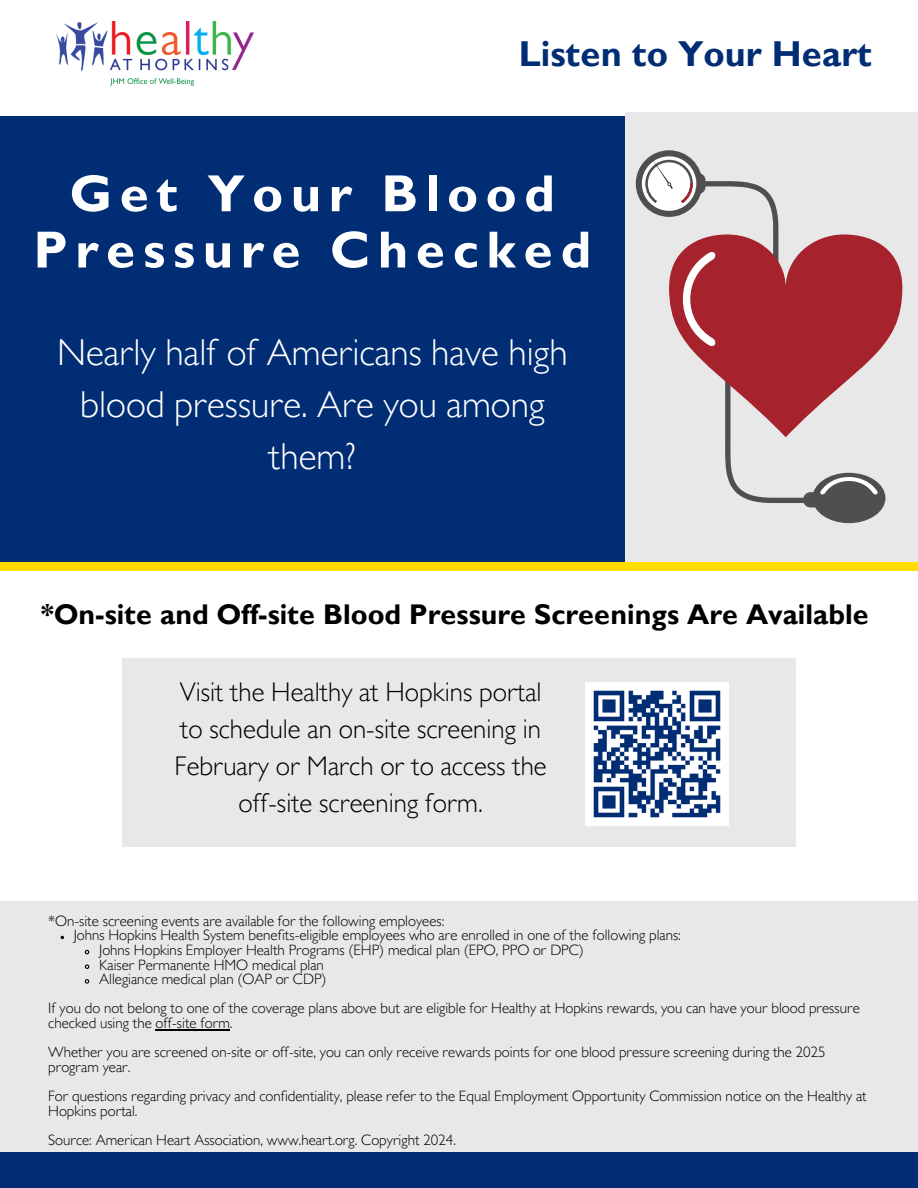
<style>
.page{position:relative;width:918px;height:1188px;background:#fff}
.page>*{position:absolute;margin:0;border:0;box-sizing:border-box;transform-origin:0 0}
.t1{font:700 52.5px/56.2px "Gill Sans MT Std";letter-spacing:.14em;color:#fff;text-align:center}
.t2{font:300 37.5px/51.8px "Gill Sans MT Std";color:#fff;text-align:center}
.t3{font:700 36px "Gill Sans MT Std";color:#002d74}
.t4{font:700 28.5px "Gill Sans MT Std";color:#000}
.t5{font:300 27px/37.2px "Gill Sans MT Std";color:#000;text-align:center}
.t6{font:300 15px/14.7px "Gill Sans MT Std";color:#000}
</style>
<div class="page">
<div style="left:0;top:117px;width:625px;height:445px;background:#002d74"></div>
<img style="left:56px;top:22px;width:197px;height:64px">
<div style="left:0;top:1152px;width:918px;height:36px;background:#002d74"></div>
<div style="left:625px;top:112px;width:293px;height:450px;background:#e8e8e8"></div>
<div style="left:0;top:562px;width:918px;height:9px;background:#fd0"></div>
<div style="left:122px;top:658px;width:674px;height:189px;background:#e8e8e8"></div>
<div style="left:0;top:901px;width:918px;height:251px;background:#e8e8e8"></div>
<img style="left:586px;top:683px;width:143px;height:143px">
<svg style="left:84px;top:949px;width:6px;height:6px"></svg>
<svg style="left:84px;top:964px;width:6px;height:5px"></svg>
<svg style="left:84px;top:979px;width:6px;height:5px"></svg>
<hr style="left:156px;top:1029px;width:74px;height:1px;background:#000">
<svg style="left:689px;top:234px;width:213px;height:147px;fill:#a6222c"></svg>
<div style="left:803px;top:492px;width:23px;height:15px;background:#514e4f;border-radius:8px"></div>
<div style="left:812px;top:473px;width:73px;height:50px;background:#514e4f;border-radius:50%"></div>
<svg style="left:725px;top:368px;width:153px;height:135px"></svg>
<div style="left:636px;top:150px;width:66px;height:67px;background:#514e4f;border-radius:50%"></div>
<svg style="left:642px;top:156px;width:54px;height:55px"></svg>
<svg style="left:645px;top:158px;width:133px;height:189px"></svg>
<p class="t3" style="left:519px;top:41px;width:355px">Listen to Your Heart</p>
<h2 class="t1" style="left:34px;top:174px;width:559px">Get Your Blood<br>Pressure Checked</h2>
<p class="t2" style="left:57px;top:333px;width:512px">Nearly half of Americans have high blood pressure. Are you among them?</p>
<p class="t4" style="left:41px;top:604px;width:830px">*On-site and Off-site Blood Pressure Screenings Are Available</p>
<p class="t5" style="left:175px;top:677px;width:374px">Visit the Healthy at Hopkins portal to schedule an on-site screening in<br>February or March or to access the off-site screening form.</p>
<p class="t6" style="left:48px;top:916px;width:398px">*On-site screening events are available for the following employees:</p>
<h1 class="t6" style="left:74px;top:930px;width:609px">Johns Hopkins Health System benefits-eligible employees who are enrolled in one of the following plans:</h1>
<h3 class="t6" style="left:99px;top:945px;width:486px">Johns Hopkins Employer Health Programs (EHP) medical plan (EPO, PPO or DPC)</h3>
<h4 class="t6" style="left:99px;top:959px;width:226px">Kaiser Permanente HMO medical plan</h4>
<h5 class="t6" style="left:99px;top:974px;width:229px">Allegiance medical plan (OAP or CDP)</h5>
<p class="t6" style="left:48px;top:1003px;width:813px">If you do not belong to one of the coverage plans above but are eligible for Healthy at Hopkins rewards, you can have your blood pressure checked using the off-site form.</p>
<p class="t6" style="left:48px;top:1047px;width:779px">Whether you are screened on-site or off-site, you can only receive rewards points for one blood pressure screening during the 2025 program year.</p>
<p class="t6" style="left:48px;top:1091px;width:820px">For questions regarding privacy and confidentiality, please refer to the Equal Employment Opportunity Commission notice on the Healthy at<br>Hopkins portal.</p>
<p class="t6" style="left:48px;top:1135px;width:409px">Source: American Heart Association, www.heart.org. Copyright 2024.</p>
</div>
